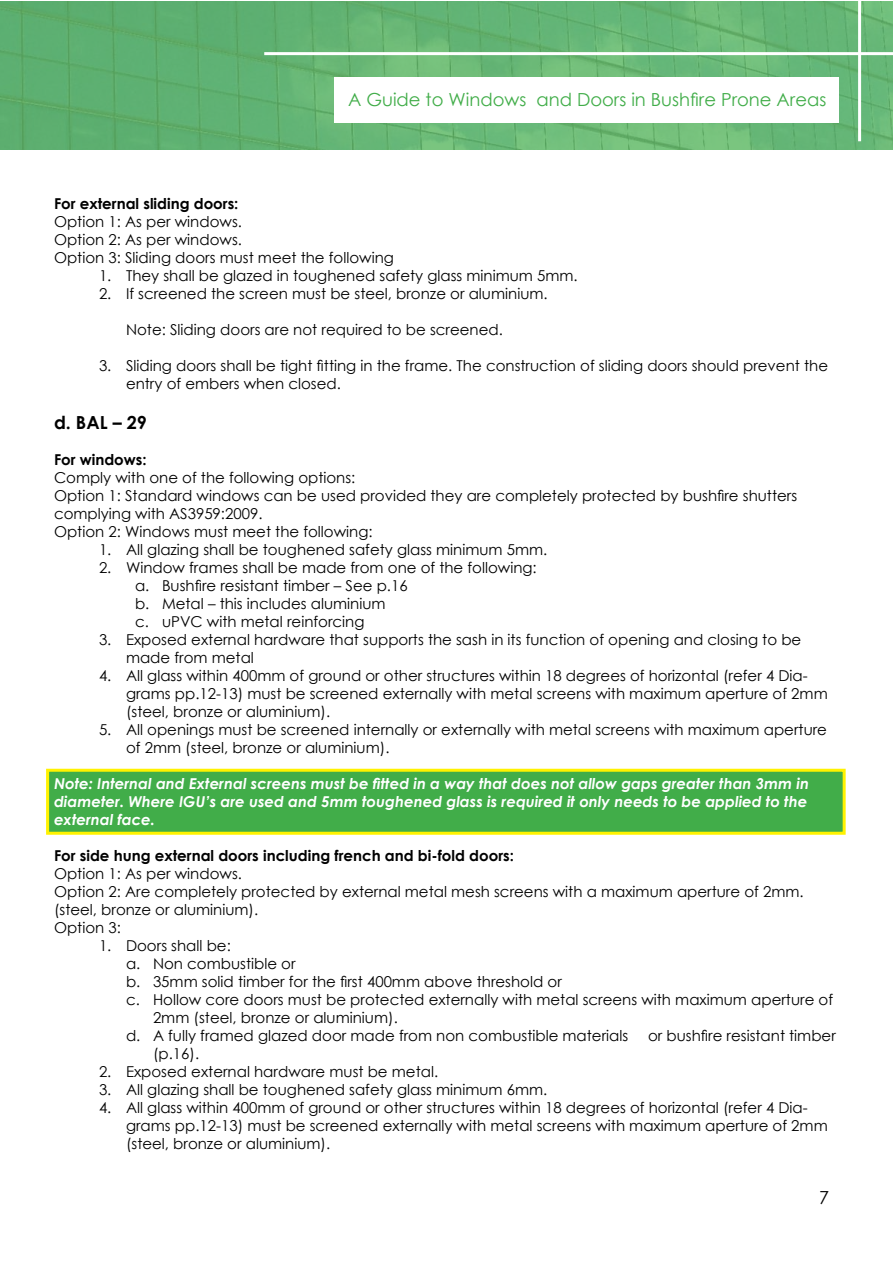
<style>
.page{position:relative;width:893px;height:1263px;background:#fff}
.page>*{position:absolute;margin:0;border:0;box-sizing:border-box;transform-origin:0 0}
.t1{font:18px "Century Gothic";color:#41ad49}
.t2{font:700 18px "Century Gothic";color:#000}
.t3{font:18px "Century Gothic";color:#000}
.t4{font:15px/18px "Century Gothic";color:#000}
.t5{font:italic 700 15px/18px "Century Gothic";color:#fff;text-align:justify}
.t6{font:700 15px "Century Gothic";color:#000}
</style>
<div class="page">
<svg style="left:0;top:1px;width:893px;height:149px;fill:#62b374"></svg>
<div style="left:335px;top:77px;width:504px;height:46px;background:#fff"></div>
<hr style="left:858px;top:0;width:3px;height:141px;background:#fff">
<hr style="left:264px;top:52px;width:629px;height:3px;background:#fff">
<div style="left:46px;top:769px;width:800px;height:66px;background:#41ad49;border:3px solid #fff200"></div>
<p class="t1" style="left:348px;top:87px;width:480px">A Guide to Windows and Doors in Bushfire Prone Areas</p>
<p class="t6" style="left:54px;top:192px;width:186px">For external sliding doors:</p>
<p class="t4" style="left:54px;top:213px;width:341px">Option 1: As per windows.<br>Option 2: As per windows.<br>Option 3: Sliding doors must meet the following</p>
<p class="t4" style="left:99px;top:267px;width:480px">1. They shall be glazed in toughened safety glass minimum 5mm.</p>
<p class="t4" style="left:99px;top:285px;width:450px">2. If screened the screen must be steel, bronze or aluminium.</p>
<p class="t4" style="left:126px;top:321px;width:378px">Note: Sliding doors are not required to be screened.</p>
<p class="t4" style="left:126px;top:357px;width:704px;text-indent:-27px">3. Sliding doors shall be tight fitting in the frame. The construction of sliding doors should prevent the entry of embers when closed.</p>
<p class="t2" style="left:54px;top:409px;width:94px">d. BAL – 29</p>
<p class="t6" style="left:54px;top:448px;width:94px">For windows:</p>
<p class="t4" style="left:54px;top:468px;width:745px">Comply with one of the following options:<br>Option 1: Standard windows can be used provided they are completely protected by bushfire shutters complying with AS3959:2009.<br>Option 2: Windows must meet the following:</p>
<p class="t4" style="left:99px;top:540px;width:450px">1. All glazing shall be toughened safety glass minimum 5mm.</p>
<p class="t4" style="left:135px;top:558px;width:403px;text-indent:-36px">2. Window frames shall be made from one of the following: a. Bushfire resistant timber – See p.16<br>b. Metal – this includes aluminium<br>c. uPVC with metal reinforcing</p>
<p class="t4" style="left:126px;top:630px;width:677px;text-indent:-27px">3. Exposed external hardware that supports the sash in its function of opening and closing to be made from metal</p>
<p class="t4" style="left:126px;top:666px;width:703px;text-indent:-27px">4. All glass within 400mm of ground or other structures within 18 degrees of horizontal (refer 4 Dia&shy;grams pp.12-13) must be screened externally with metal screens with maximum aperture of 2mm (steel, bronze or aluminium).</p>
<p class="t4" style="left:126px;top:720px;width:702px;text-indent:-27px">5. All openings must be screened internally or externally with metal screens with maximum aperture of 2mm (steel, bronze or aluminium).</p>
<p class="t5" style="left:54px;top:774px;width:757px">Note: Internal and External screens must be fitted in a way that does not allow gaps greater than 3mm in diameter. Where IGU’s are used and 5mm toughened glass is required it only needs to be applied to the external face.</p>
<p class="t6" style="left:54px;top:844px;width:461px">For side hung external doors including french and bi-fold doors:</p>
<p class="t4" style="left:54px;top:864px;width:751px">Option 1: As per windows.<br>Option 2: Are completely protected by external metal mesh screens with a maximum aperture of 2mm. (steel, bronze or aluminium).<br>Option 3:</p>
<p class="t4" style="left:99px;top:936px;width:133px">1. Doors shall be:</p>
<p class="t4" style="left:126px;top:954px;width:171px">a. Non combustible or</p>
<p class="t4" style="left:126px;top:972px;width:437px">b. 35mm solid timber for the first 400mm above threshold or</p>
<p class="t4" style="left:126px;top:990px;width:709px">c. Hollow core doors must be protected externally with metal screens with maximum aperture of</p>
<p class="t4" style="left:153px;top:1008px;width:246px">2mm (steel, bronze or aluminium).</p>
<p class="t4" style="left:126px;top:1026px;width:504px">d. A fully framed glazed door made from non combustible materials</p>
<p class="t4" style="left:648px;top:1026px;width:189px">or bushfire resistant timber</p>
<p class="t4" style="left:153px;top:1044px;width:48px">(p.16).</p>
<p class="t4" style="left:99px;top:1062px;width:341px">2. Exposed external hardware must be metal.</p>
<p class="t4" style="left:99px;top:1080px;width:450px">3. All glazing shall be toughened safety glass minimum 6mm.</p>
<p class="t4" style="left:126px;top:1098px;width:703px;text-indent:-27px">4. All glass within 400mm of ground or other structures within 18 degrees of horizontal (refer 4 Dia&shy;grams pp.12-13) must be screened externally with metal screens with maximum aperture of 2mm (steel, bronze or aluminium).</p>
<p class="t3" style="left:819px;top:1185px;width:11px">7</p>
</div>
